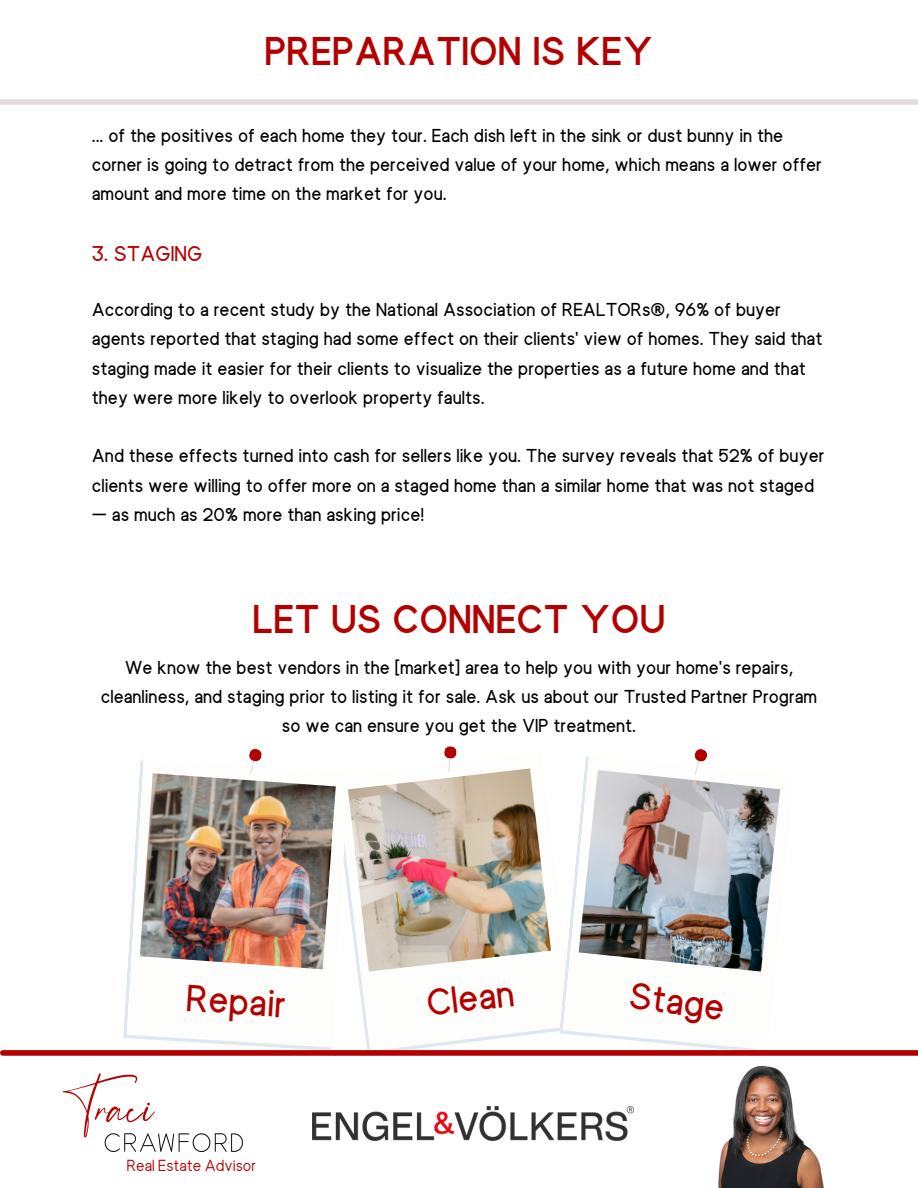
<style>
.page{position:relative;width:918px;height:1188px;background:#fff}
.page>*{position:absolute;margin:0;border:0;box-sizing:border-box;transform-origin:0 0}
.t1{font:700 45px "Giuconda";color:#b30000}
.t2{font:600 42.3px "Giuconda";color:#b30000}
.t3{font:600 24px "Giuconda";color:#b30000}
.t4{font:600 21px/29.2px "Giuconda";color:#000}
.t5{font:18px "Giuconda";color:#b30000}
</style>
<div class="page">
<svg style="left:357px;top:972px;width:202px;height:78px"></svg>
<img style="left:349px;top:768px;width:202px;height:204px">
<svg style="left:444px;top:746px;width:13px;height:27px"></svg>
<svg style="left:126px;top:761px;width:223px;height:287px"></svg>
<img style="left:140px;top:773px;width:196px;height:196px">
<svg style="left:249px;top:749px;width:13px;height:26px"></svg>
<svg style="left:562px;top:757px;width:219px;height:293px"></svg>
<img style="left:579px;top:770px;width:201px;height:202px">
<svg style="left:694px;top:749px;width:14px;height:26px"></svg>
<div style="left:0;top:99px;width:918px;height:6px;background:#e2dcdc"></div>
<div style="left:3px;top:1050px;width:915px;height:6px;background:#b30000"></div>
<img style="left:718px;top:1066px;width:106px;height:122px">
<img style="left:63px;top:1074px;width:179px;height:77px">
<img style="left:313px;top:1106px;width:320px;height:34px">
<h1 class="t1" style="left:265px;top:26px;width:390px">PREPARATION IS KEY</h1>
<p class="t4" style="left:92px;top:121px;width:732px">... of the positives of each home they tour. Each dish left in the sink or dust bunny in the corner is going to detract from the perceived value of your home, which means a lower offer amount and more time on the market for you.</p>
<p class="t3" style="left:92px;top:240px;width:112px">3. STAGING</p>
<p class="t4" style="left:92px;top:295px;width:732px">According to a recent study by the National Association of REALTORs®, 96% of buyer agents reported that staging had some effect on their clients' view of homes. They said that staging made it easier for their clients to visualize the properties as a future home and that they were more likely to overlook property faults.</p>
<p class="t4" style="left:92px;top:441px;width:734px">And these effects turned into cash for sellers like you. The survey reveals that 52% of buyer clients were willing to offer more on a staged home than a similar home that was not staged</p>
<p class="t4" style="left:92px;top:500px;width:334px">— as much as 20% more than asking price!</p>
<h1 class="t1" style="left:253px;top:594px;width:414px">LET US CONNECT YOU</h1>
<p class="t4" style="left:101px;top:653px;width:718px;text-align:center">We know the best vendors in the [market] area to help you with your home's repairs, cleanliness, and staging prior to listing it for sale. Ask us about our Trusted Partner Program so we can ensure you get the VIP treatment.</p>
<h2 class="t2" style="left:188px;top:974px;width:102px;rotate:4deg">Repair</h2>
<h2 class="t2" style="left:424px;top:980px;width:89px;rotate:-7deg">Clean</h2>
<h2 class="t2" style="left:632px;top:972px;width:97px;rotate:7deg">Stage</h2>
<p class="t5" style="left:127px;top:1156px;width:131px">Real Estate Advisor</p>
</div>
